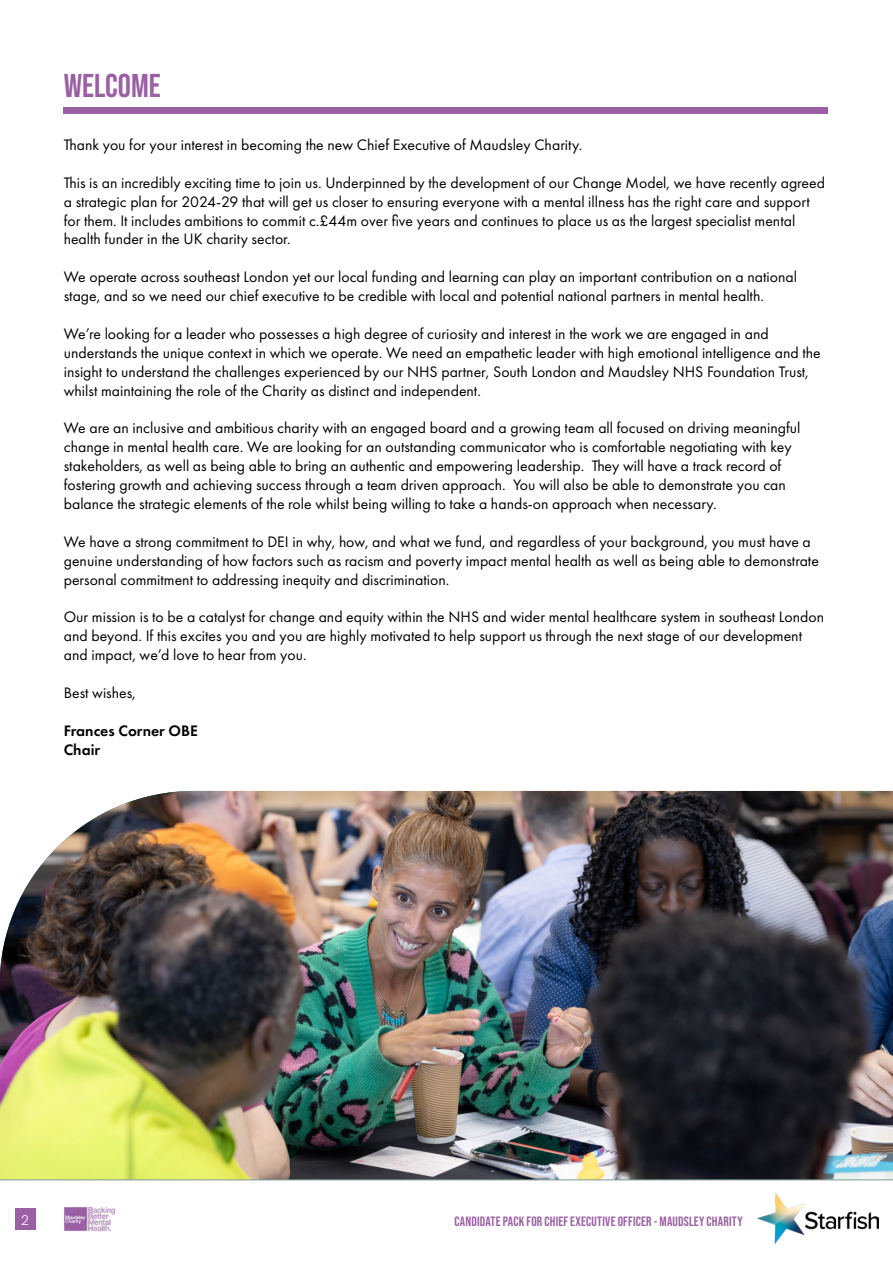
<style>
.page{position:relative;width:893px;height:1263px;background:#fff}
.page>*{position:absolute;margin:0;border:0;box-sizing:border-box;transform-origin:0 0}
.t1{font:700 33px "Bebas Neue Pro";color:#9a60a3}
.t2{font:15.75px/18.9px "Futura PT";color:#000}
.t3{font:600 15.75px/18.9px "Futura PT";color:#000}
.t4{font:700 13.5px "Bebas Neue Pro";letter-spacing:.015em;color:#9a60a3}
.t5{font:300 13.5px "Poppins";color:#fff}
</style>
<div class="page">
<img style="left:758px;top:1194px;width:120px;height:50px">
<div style="left:15px;top:1208px;width:20px;height:22px;background:#9a60a3"></div>
<hr style="left:0;top:1179px;width:893px;height:2px;background:#000">
<img style="left:64px;top:1207px;width:51px;height:24px">
<div style="left:64px;top:107px;width:764px;height:7px;background:#9a60a3"></div>
<img style="left:0;top:791px;width:893px;height:388px">
<h1 class="t1" style="left:64px;top:66px;width:98px">WELCOME</h1>
<p class="t2" style="left:64px;top:135px;width:520px">Thank you for your interest in becoming the new Chief Executive of Maudsley Charity.</p>
<p class="t2" style="left:64px;top:173px;width:763px">This is an incredibly exciting time to join us. Underpinned by the development of our Change Model, we have recently agreed a strategic plan for 2024-29 that will get us closer to ensuring everyone with a mental illness has the right care and support for them. It includes ambitions to commit c.£44m over five years and continues to place us as the largest specialist mental health funder in the UK charity sector.</p>
<p class="t2" style="left:64px;top:267px;width:735px">We operate across southeast London yet our local funding and learning can play an important contribution on a national stage, and so we need our chief executive to be credible with local and potential national partners in mental health.</p>
<p class="t2" style="left:64px;top:324px;width:758px">We’re looking for a leader who possesses a high degree of curiosity and interest in the work we are engaged in and understands the unique context in which we operate. We need an empathetic leader with high emotional intelligence and the insight to understand the challenges experienced by our NHS partner, South London and Maudsley NHS Foundation Trust, whilst maintaining the role of the Charity as distinct and independent.</p>
<p class="t2" style="left:64px;top:419px;width:738px">We are an inclusive and ambitious charity with an engaged board and a growing team all focused on driving meaningful change in mental health care. We are looking for an outstanding communicator who is comfortable negotiating with key stakeholders, as well as being able to bring an authentic and empowering leadership. They will have a track record of fostering growth and achieving success through a team driven approach. You will also be able to demonstrate you can balance the strategic elements of the role whilst being willing to take a hands-on approach when necessary.</p>
<p class="t2" style="left:64px;top:532px;width:757px">We have a strong commitment to DEI in why, how, and what we fund, and regardless of your background, you must have a genuine understanding of how factors such as racism and poverty impact mental health as well as being able to demonstrate personal commitment to addressing inequity and discrimination.</p>
<p class="t2" style="left:64px;top:608px;width:762px">Our mission is to be a catalyst for change and equity within the NHS and wider mental healthcare system in southeast London and beyond. If this excites you and you are highly motivated to help support us through the next stage of our development and impact, we’d love to hear from you.</p>
<p class="t2" style="left:64px;top:683px;width:74px">Best wishes,</p>
<p class="t3" style="left:64px;top:721px;width:136px">Frances Corner OBE<br>Chair</p>
<p class="t5" style="left:21px;top:1212px;width:9px">2</p>
<p class="t4" style="left:454px;top:1213px;width:290px">CANDIDATE PACK FOR CHIEF EXECUTIVE OFFICER - MAUDSLEY CHARITY</p>
</div>
